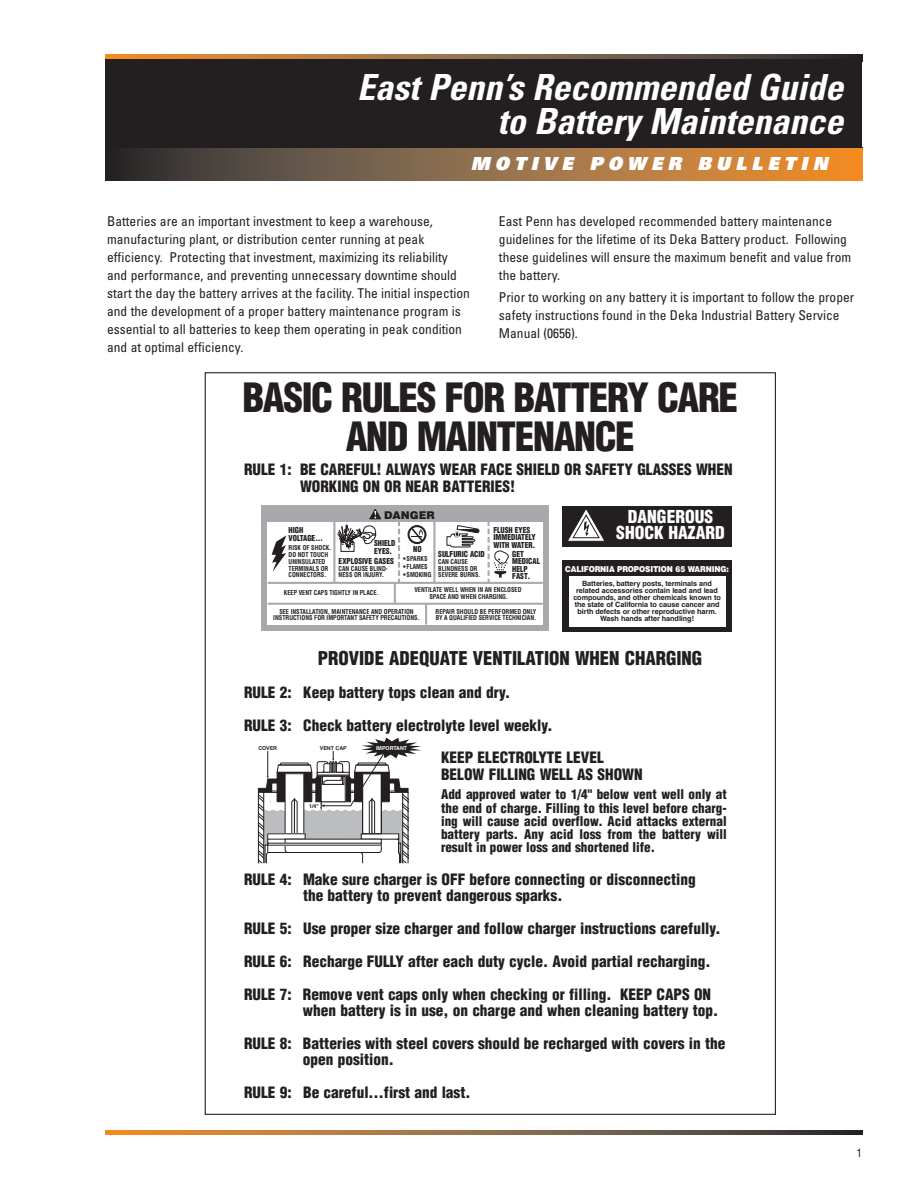
<style>
.page{position:relative;width:913px;height:1186px;background:#fff}
.page>*{position:absolute;margin:0;border:0;box-sizing:border-box;transform-origin:0 0}
.t1{font:900 condensed 39.3px/39.3px "Helvetica";letter-spacing:-.035em;color:#231f20;text-align:center}
.t2{font:italic 700 condensed 36px/34.5px "Univers";color:#fff;text-align:right}
.t3{font:900 condensed 18.6px "Helvetica";color:#231f20}
.t4{font:italic 900 18px "Univers";letter-spacing:.28em;color:#fff}
.t5{font:900 condensed 17.4px/15.3px "Helvetica";color:#fff;text-align:center}
.t6{font:900 condensed 15.3px/32.8px "Helvetica";color:#231f20}
.t7{font:condensed 13.5px/18px "Univers";color:#231f20}
.t8{font:900 condensed 13.05px/13px "Helvetica";color:#231f20;text-align:justify}
.t9{font:condensed 11.25px "Helvetica";color:#231f20}
.t10{font:900 10.8px "Helvetica";color:#231f20}
.t11{font:900 8.25px "Helvetica";letter-spacing:-.02em;color:#fff;scale:.9 1}
.t12{font:900 condensed 7.95px/7.4px "Helvetica";color:#231f20;scale:.95 1}
.t13{font:700 7.2px/6.9px "Helvetica";letter-spacing:-.01em;color:#231f20;text-align:center}
.t14{font:700 condensed 6.6px/6.9px "Helvetica";color:#231f20;scale:.95 1}
.t15{font:700 5.4px "Helvetica";color:#231f20}
.t16{font:700 5.4px "Helvetica";color:#fff}
</style>
<div class="page">
<div style="left:106px;top:54px;width:756px;height:94px;background:#231f20"></div>
<svg style="left:258px;top:737px;width:163px;height:126px"></svg>
<div style="left:362px;top:773px;width:19px;height:61px;border:1px solid #231f20"></div>
<svg style="left:253px;top:504px;width:300px;height:129px"></svg>
<svg style="left:261px;top:506px;width:288px;height:124px"></svg>
<div style="left:562px;top:505px;width:170px;height:41px;background:#231f20"></div>
<svg style="left:568px;top:509px;width:36px;height:33px"></svg>
<div style="left:562px;top:559px;width:170px;height:72px;background:#231f20"></div>
<div style="left:568px;top:576px;width:157px;height:51px;background:#fff"></div>
<img style="left:106px;top:148px;width:756px;height:32px">
<img style="left:106px;top:54px;width:728px;height:5px">
<img style="left:106px;top:1130px;width:756px;height:4px">
<h2 class="t2" style="left:357px;top:72px;width:487px">East Penn’s Recommended Guide to Battery Maintenance</h2>
<h3 class="t4" style="left:470px;top:157px;width:358px">MOTIVE POWER BULLETIN</h3>
<p class="t7" style="left:107px;top:213px;width:364px">Batteries are an important investment to keep a warehouse, manufacturing plant, or distribution center running at peak efficiency. Protecting that investment, maximizing its reliability and performance, and preventing unnecessary downtime should start the day the battery arrives at the facility. The initial inspection and the development of a proper battery maintenance program is essential to all batteries to keep them operating in peak condition and at optimal efficiency.</p>
<p class="t7" style="left:499px;top:213px;width:354px">East Penn has developed recommended battery maintenance guidelines for the lifetime of its Deka Battery product. Following these guidelines will ensure the maximum benefit and value from the battery.</p>
<p class="t7" style="left:499px;top:290px;width:357px">Prior to working on any battery it is important to follow the proper safety instructions found in the Deka Industrial Battery Service<br>Manual (0656).</p>
<h1 class="t1" style="left:242px;top:381px;width:497px">BASIC RULES FOR BATTERY CARE<br>AND MAINTENANCE</h1>
<p class="t6" style="left:300px;top:462px;width:434px;line-height:16.4px;text-indent:-56px">RULE 1: BE CAREFUL! ALWAYS WEAR FACE SHIELD OR SAFETY GLASSES WHEN<br>WORKING ON OR NEAR BATTERIES!</p>
<p class="t10" style="left:384px;top:511px;width:52px">DANGER</p>
<p class="t5" style="left:616px;top:510px;width:110px">DANGEROUS<br>SHOCK HAZARD</p>
<p class="t11" style="left:565px;top:565px;width:183px">CALIFORNIA PROPOSITION 65 WARNING:</p>
<p class="t13" style="left:573px;top:581px;width:149px">Batteries, battery posts, terminals and related accessories contain lead and lead compounds, and other chemicals known to the state of California to cause cancer and birth defects or other reproductive harm.<br>Wash hands after handling!</p>
<p class="t12" style="left:288px;top:527px;width:38px">HIGH<br>VOLTAGE...</p>
<p class="t14" style="left:288px;top:544px;width:47px">RISK OF SHOCK.<br>DO NOT TOUCH<br>UNINSULATED<br>TERMINALS OR<br>CONNECTORS.</p>
<p class="t14" style="left:284px;top:590px;width:101px">KEEP VENT CAPS TIGHTLY IN PLACE.</p>
<p class="t14" style="left:414px;top:587px;width:114px;text-align:center">VENTILATE WELL WHEN IN AN ENCLOSED<br>SPACE AND WHEN CHARGING.</p>
<p class="t14" style="left:273px;top:608px;width:156px;text-align:center">SEE INSTALLATION, MAINTENANCE AND OPERATION<br>INSTRUCTIONS FOR IMPORTANT SAFETY PRECAUTIONS.</p>
<p class="t14" style="left:435px;top:608px;width:108px">REPAIR SHOULD BE PERFORMED ONLY<br>BY A QUALIFIED SERVICE TECHNICIAN.</p>
<p class="t12" style="left:493px;top:527px;width:46px">FLUSH EYES<br>IMMEDIATELY<br>WITH WATER.</p>
<p class="t12" style="left:512px;top:551px;width:31px">GET<br>MEDICAL<br>HELP<br>FAST.</p>
<p class="t12" style="left:374px;top:540px;width:24px">SHIELD<br>EYES.</p>
<p class="t12" style="left:338px;top:557px;width:60px">EXPLOSIVE GASES</p>
<p class="t14" style="left:338px;top:565px;width:54px">CAN CAUSE BLIND-<br>NESS OR INJURY.</p>
<p class="t12" style="left:413px;top:546px;width:10px">NO</p>
<p class="t14" style="left:403px;top:555px;width:27px">•SPARKS</p>
<p class="t14" style="left:403px;top:563px;width:27px">•FLAMES</p>
<p class="t14" style="left:403px;top:572px;width:31px">•SMOKING</p>
<p class="t12" style="left:438px;top:550px;width:51px">SULFURIC ACID</p>
<p class="t14" style="left:438px;top:558px;width:46px">CAN CAUSE<br>BLINDNESS OR<br>SEVERE BURNS.</p>
<h3 class="t3" style="left:318px;top:651px;width:386px">PROVIDE ADEQUATE VENTILATION WHEN CHARGING</h3>
<p class="t6" style="left:244px;top:677px;width:267px">RULE 2: Keep battery tops clean and dry.</p>
<p class="t6" style="left:244px;top:709px;width:310px">RULE 3: Check battery electrolyte level weekly.</p>
<p class="t6" style="left:441px;top:742px;width:164px">KEEP ELECTROLYTE LEVEL</p>
<p class="t6" style="left:441px;top:759px;width:203px">BELOW FILLING WELL AS SHOWN</p>
<p class="t8" style="left:441px;top:789px;width:287px">Add approved water to 1/4" below vent well only at the end of charge. Filling to this level before charg&shy;ing will cause acid overflow. Acid attacks external battery parts. Any acid loss from the battery will result in power loss and shortened life.</p>
<p class="t6" style="left:303px;top:872px;width:394px;line-height:16.4px;text-indent:-59px">RULE 4: Make sure charger is OFF before connecting or disconnecting the battery to prevent dangerous sparks.</p>
<p class="t6" style="left:244px;top:913px;width:478px">RULE 5: Use proper size charger and follow charger instructions carefully.<br>RULE 6: Recharge FULLY after each duty cycle. Avoid partial recharging.<br>RULE 7: Remove vent caps only when checking or filling. KEEP CAPS ON</p>
<p class="t6" style="left:244px;top:995px;width:482px;text-indent:59px">when battery is in use, on charge and when cleaning battery top.<br>RULE 8: Batteries with steel covers should be recharged with covers in the</p>
<p class="t6" style="left:244px;top:1044px;width:228px;text-indent:59px">open position.<br>RULE 9: Be careful…first and last.</p>
<p class="t15" style="left:258px;top:746px;width:20px">COVER</p>
<p class="t15" style="left:320px;top:746px;width:29px">VENT CAP</p>
<p class="t16" style="left:376px;top:746px;width:33px">IMPORTANT</p>
<p class="t15" style="left:309px;top:804px;width:11px">1/4"</p>
<p class="t9" style="left:856px;top:1148px;width:7px">1</p>
</div>
